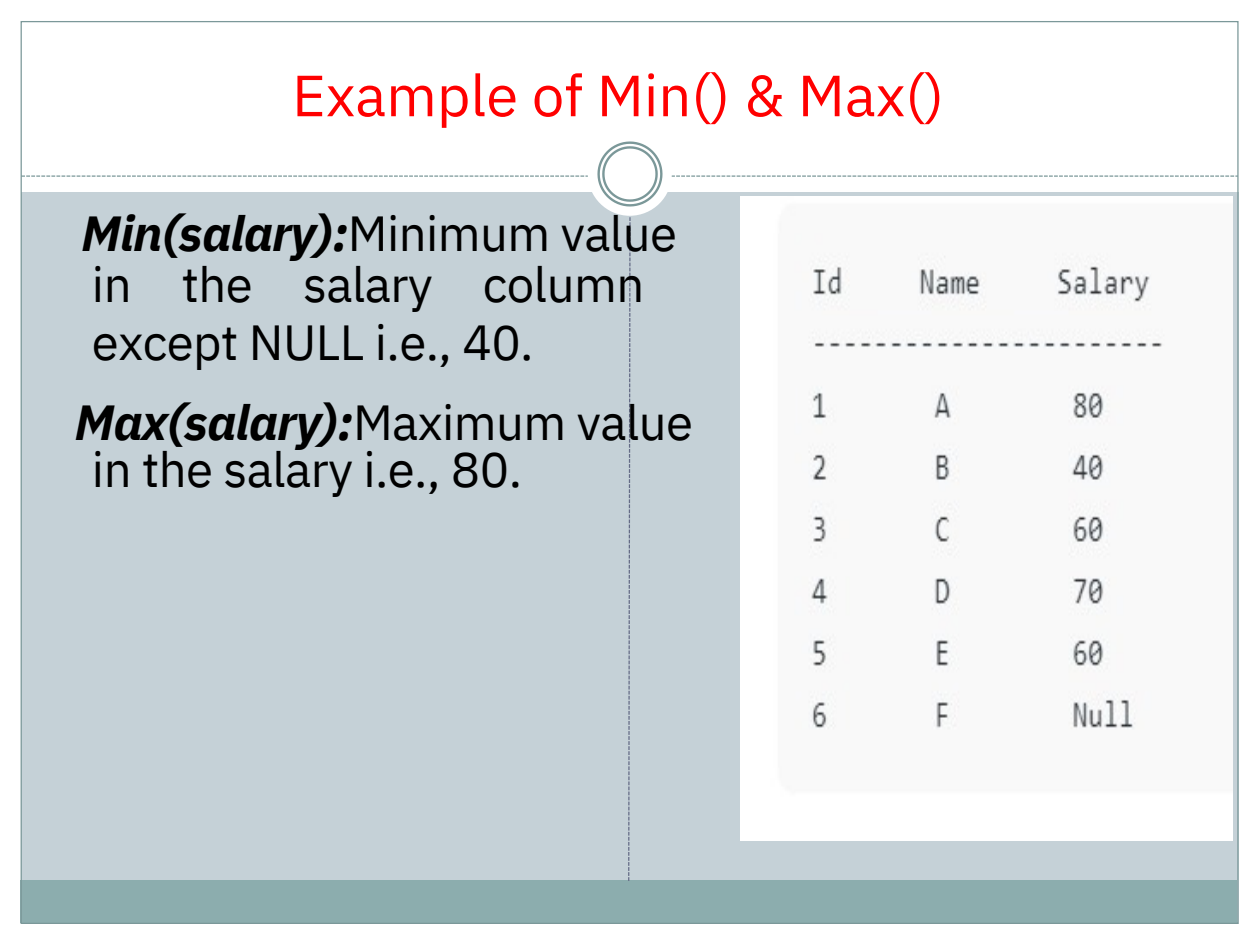
<style>
.page{position:relative;width:1260px;height:945px;background:#c5d1d7}
.page>*{position:absolute;margin:0;border:0;box-sizing:border-box;transform-origin:0 0}
.t1{font:57.93px "IBM Plex Sans";color:#f00}
.t2{font:49.18px/57.8px "IBM Plex Sans";letter-spacing:-.01em;color:#000}
.t3{font:italic 700 49.18px "IBM Plex Sans";letter-spacing:-.01em;color:#000}
.s1{font-weight:400;font-style:normal}
</style>
<div class="page">
<div style="left:0;top:924px;width:1260px;height:21px;background:#fff"></div>
<div style="left:0;top:0;width:1260px;height:192px;background:#fff"></div>
<div style="left:0;top:0;width:21px;height:945px;background:#fff"></div>
<div style="left:1239px;top:0;width:21px;height:945px;background:#fff"></div>
<div style="left:21px;top:880px;width:1216px;height:42px;background:#8cadae"></div>
<div style="left:588px;top:132px;width:84px;height:84px;background:#fff;border-radius:50%"></div>
<svg style="left:21px;top:141px;width:1217px;height:66px"></svg>
<svg style="left:628px;top:217px;width:3px;height:664px"></svg>
<div style="left:740px;top:196px;width:492px;height:645px;background:#f9f9f9"></div>
<p class="t1" style="left:292px;top:57px;width:654px">Example of Min() &amp; Max()</p>
<p class="t3" style="left:82px;top:201px;width:597px">Min(salary):<span class="s1">Minimum value</span></p>
<p class="t2" style="left:92px;top:255px;width:554px">in the salary column except NULL i.e., 40.</p>
<p class="t3" style="left:75px;top:389px;width:620px">Max(salary):<span class="s1">Maximum value</span></p>
<p class="t2" style="left:92px;top:440px;width:432px">in the salary i.e., 80.</p>
</div>
